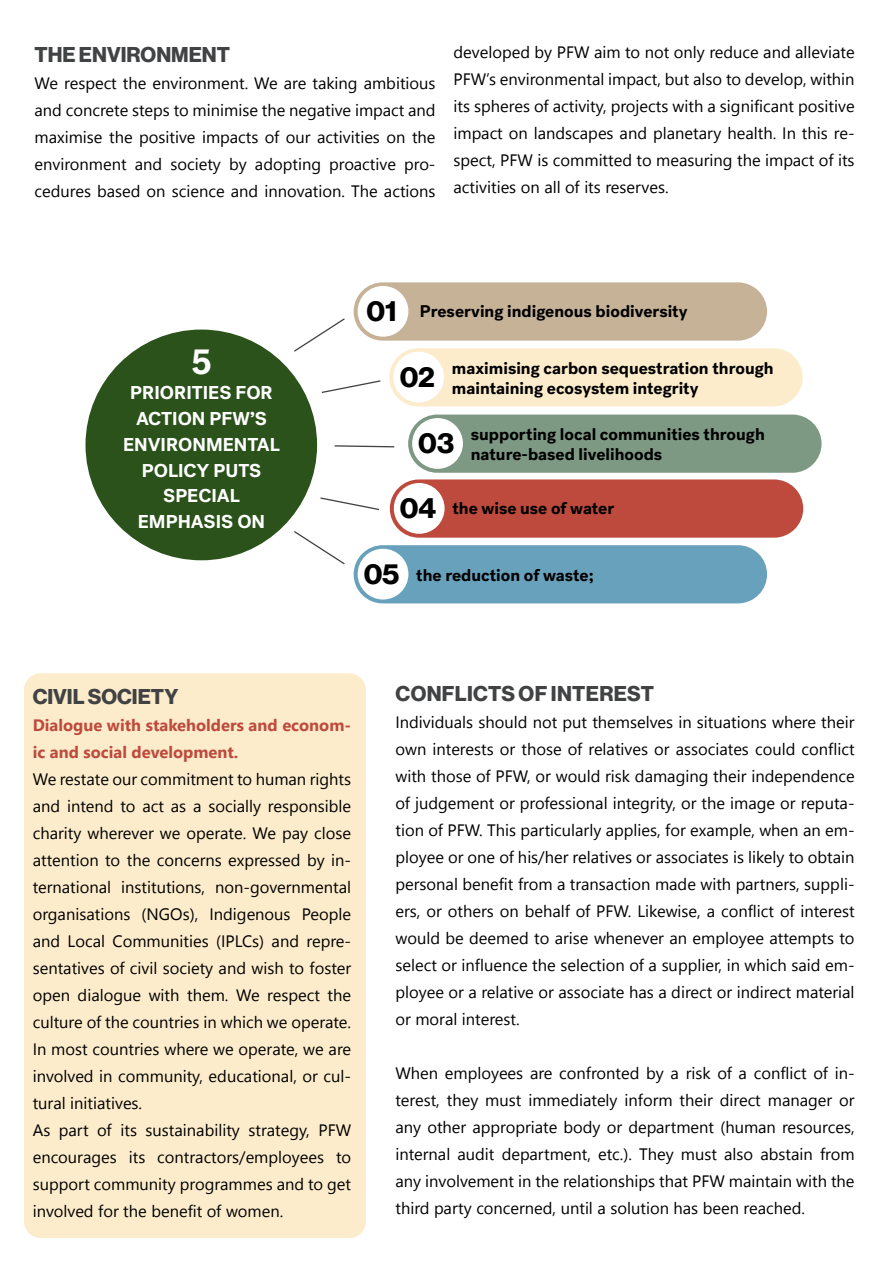
<style>
.page{position:relative;width:893px;height:1263px;background:#fff}
.page>*{position:absolute;margin:0;border:0;box-sizing:border-box;transform-origin:0 0}
.t1{font:700 35.7px "Post Grotesk";color:#fff}
.t2{font:28.65px "N Haas Grotesk DS Pro 75 Bd";color:#000}
.t3{font:21px "N Haas Grotesk DS Pro 75 Bd";color:#414243}
.t4{font:700 18.6px "Post Grotesk";color:#fff}
.t5{font:700 16.95px "Post Grotesk";color:#000}
.t6{font:16.5px/27px "Nirmala UI";color:#000;text-align:justify}
.t7{font:700 16.5px/27px "Nirmala UI";color:#bd4a3d}
</style>
<div class="page">
<div style="left:24px;top:673px;width:342px;height:565px;background:#fceccb;border-radius:17px"></div>
<div style="left:85px;top:330px;width:232px;height:230px;background:#2b521b;border-radius:50%"></div>
<div style="left:354px;top:282px;width:413px;height:59px;background:#c5b297;border-radius:29px"></div>
<div style="left:358px;top:286px;width:50px;height:51px;background:#fff;border-radius:50%"></div>
<div style="left:389px;top:348px;width:414px;height:58px;background:#fceccb;border-radius:29px"></div>
<div style="left:393px;top:352px;width:51px;height:50px;background:#fff;border-radius:50%"></div>
<div style="left:408px;top:415px;width:414px;height:58px;background:#7d9883;border-radius:29px"></div>
<div style="left:412px;top:418px;width:51px;height:51px;background:#fff;border-radius:50%"></div>
<div style="left:390px;top:479px;width:413px;height:59px;background:#bd4a3d;border-radius:29px"></div>
<div style="left:394px;top:483px;width:51px;height:51px;background:#fff;border-radius:50%"></div>
<div style="left:354px;top:545px;width:413px;height:58px;background:#68a1bc;border-radius:29px"></div>
<div style="left:358px;top:549px;width:50px;height:50px;background:#fff;border-radius:50%"></div>
<svg style="left:294px;top:531px;width:51px;height:34px"></svg>
<svg style="left:294px;top:318px;width:51px;height:34px"></svg>
<svg style="left:320px;top:497px;width:59px;height:14px"></svg>
<svg style="left:321px;top:380px;width:60px;height:13px"></svg>
<svg style="left:334px;top:445px;width:61px;height:3px"></svg>
<p class="t3" style="left:35px;top:42px;width:197px">THE ENVIRONMENT</p>
<p class="t6" style="left:35px;top:69px;width:403px">We respect the environment. We are taking ambitious and concrete steps to minimise the negative impact and maximise the positive impacts of our activities on the environment and society by adopting proactive pro&shy;cedures based on science and innovation. The actions</p>
<p class="t6" style="left:454px;top:38px;width:403px">developed by PFW aim to not only reduce and alleviate PFW’s environmental impact, but also to develop, within its spheres of activity, projects with a significant positive impact on landscapes and planetary health. In this re&shy;spect, PFW is committed to measuring the impact of its activities on all of its reserves.</p>
<p class="t1" style="left:191px;top:339px;width:23px">5</p>
<p class="t4" style="left:130px;top:381px;width:144px">PRIORITIES FOR</p>
<p class="t4" style="left:136px;top:407px;width:133px">ACTION PFW’S</p>
<p class="t4" style="left:123px;top:433px;width:158px">ENVIRONMENTAL</p>
<p class="t4" style="left:142px;top:458px;width:121px">POLICY PUTS</p>
<p class="t4" style="left:163px;top:484px;width:78px">SPECIAL</p>
<p class="t4" style="left:138px;top:510px;width:129px">EMPHASIS ON</p>
<p class="t2" style="left:367px;top:294px;width:32px">01</p>
<p class="t5" style="left:420px;top:300px;width:269px">Preserving indigenous biodiversity</p>
<p class="t5" style="left:452px;top:357px;width:323px">maximising carbon sequestration through</p>
<p class="t2" style="left:400px;top:360px;width:37px">02</p>
<p class="t5" style="left:452px;top:377px;width:248px">maintaining ecosystem integrity</p>
<p class="t5" style="left:471px;top:423px;width:296px">supporting local communities through</p>
<p class="t2" style="left:418px;top:426px;width:37px">03</p>
<p class="t5" style="left:471px;top:444px;width:193px">nature-based livelihoods</p>
<p class="t2" style="left:400px;top:491px;width:38px">04</p>
<p class="t5" style="left:452px;top:497px;width:163px">the wise use of water</p>
<p class="t2" style="left:364px;top:557px;width:37px">05</p>
<p class="t5" style="left:416px;top:564px;width:179px">the reduction of waste;</p>
<p class="t3" style="left:33px;top:684px;width:147px">CIVIL SOCIETY</p>
<p class="t7" style="left:33px;top:711px;width:320px">Dialogue with stakeholders and econom&shy;ic and social development.</p>
<p class="t6" style="left:33px;top:765px;width:320px">We restate our commitment to human rights and intend to act as a socially responsible charity wherever we operate. We pay close attention to the concerns expressed by in&shy;ternational institutions, non-governmental organisations (NGOs), Indigenous People and Local Communities (IPLCs) and repre&shy;sentatives of civil society and wish to foster open dialogue with them. We respect the culture of the countries in which we operate.<br>In most countries where we operate, we are involved in community, educational, or cul&shy;tural initiatives.</p>
<p class="t6" style="left:33px;top:1116px;width:320px">As part of its sustainability strategy, PFW encourages its contractors/employees to support community programmes and to get involved for the benefit of women.</p>
<p class="t3" style="left:396px;top:681px;width:260px">CONFLICTS OF INTEREST</p>
<p class="t6" style="left:395px;top:708px;width:461px">Individuals should not put themselves in situations where their own interests or those of relatives or associates could conflict with those of PFW, or would risk damaging their independence of judgement or professional integrity, or the image or reputa&shy;tion of PFW. This particularly applies, for example, when an em&shy;ployee or one of his/her relatives or associates is likely to obtain personal benefit from a transaction made with partners, suppli&shy;ers, or others on behalf of PFW. Likewise, a conflict of interest would be deemed to arise whenever an employee attempts to select or influence the selection of a supplier, in which said em&shy;ployee or a relative or associate has a direct or indirect material or moral interest.</p>
<p class="t6" style="left:395px;top:1059px;width:461px">When employees are confronted by a risk of a conflict of in&shy;terest, they must immediately inform their direct manager or any other appropriate body or department (human resources, internal audit department, etc.). They must also abstain from any involvement in the relationships that PFW maintain with the third party concerned, until a solution has been reached.</p>
</div>
